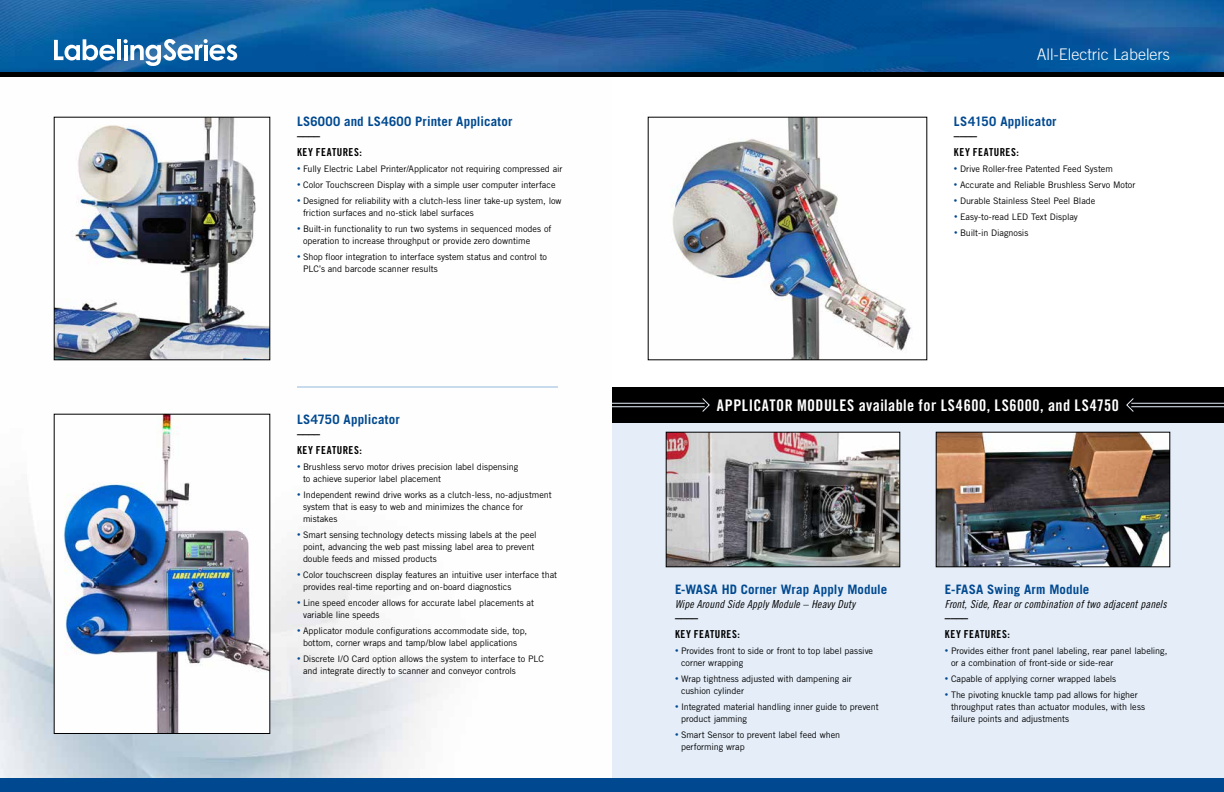
<style>
.page{position:relative;width:1224px;height:792px;background:#fff}
.page>*{position:absolute;margin:0;border:0;box-sizing:border-box;transform-origin:0 0}
.t1{font:16px "Trade Gothic LT Std Bd Cn 20";letter-spacing:.03em;color:#fff}
.t2{font:300 16px "Trade Gothic LT Std";color:#fff}
.t3{font:700 13px "Trade Gothic LT Std";letter-spacing:.01em;color:#004990}
.t4{font:700 12px "Trade Gothic LT Std";color:#000}
.t5{font:11px "Trade Gothic LT Std Cn 18 Obl";letter-spacing:.01em;color:#000}
.t6{font:11px "Trade Gothic LT Std Bd Cn 20";letter-spacing:.05em;color:#000}
.t7{font:9px/12px "Trade Gothic LT Std";letter-spacing:-.005em;color:#000}
.s1{font-size:7px;color:#004990}
</style>
<div class="page">
<img style="left:0;top:0;width:1224px;height:72px">
<svg style="left:54px;top:39px;width:61px;height:21px"></svg>
<hr style="left:117px;top:39px;width:4px;height:21px;background:#fff">
<svg style="left:124px;top:39px;width:113px;height:27px"></svg>
<img style="left:0;top:76px;width:612px;height:702px">
<div style="left:612px;top:387px;width:612px;height:391px;background:#e4edf8"></div>
<div style="left:612px;top:387px;width:612px;height:36px;background:#000"></div>
<div style="left:612px;top:778px;width:612px;height:14px;background:#004990"></div>
<img style="left:56px;top:119px;width:212px;height:239px">
<img style="left:668px;top:434px;width:230px;height:131px">
<div style="left:666px;top:432px;width:234px;height:135px;border:1px solid #000"></div>
<img style="left:938px;top:434px;width:230px;height:131px">
<div style="left:936px;top:432px;width:234px;height:135px;border:1px solid #000"></div>
<hr style="left:612px;top:72px;width:612px;height:4px;background:#000">
<hr style="left:0;top:72px;width:612px;height:4px;background:#000">
<div style="left:0;top:778px;width:612px;height:14px;background:#004990"></div>
<img style="left:56px;top:416px;width:212px;height:316px">
<hr style="left:297px;top:387px;width:261px;height:1px;background:#91b9dc">
<img style="left:672px;top:119px;width:240px;height:239px">
<svg style="left:1126px;top:398px;width:98px;height:14px"></svg>
<svg style="left:612px;top:398px;width:98px;height:14px"></svg>
<h2 class="t3" style="left:297px;top:114px;width:217px">LS6000 and LS4600 Printer Applicator</h2>
<h3 class="t4" style="left:297px;top:129px;width:25px">––––</h3>
<p class="t6" style="left:297px;top:146px;width:66px">KEY FEATURES:</p>
<p class="t7" style="left:297px;top:163px;width:267px"><span class="s1">•</span> Fully Electric Label Printer/Applicator not requiring compressed air</p>
<p class="t7" style="left:297px;top:179px;width:260px"><span class="s1">•</span> Color Touchscreen Display with a simple user computer interface</p>
<p class="t7" style="left:303px;top:195px;width:260px;text-indent:-6px"><span class="s1">•</span> Designed for reliability with a clutch-less liner take-up system, low friction surfaces and no-stick label surfaces</p>
<p class="t7" style="left:303px;top:223px;width:250px;text-indent:-6px"><span class="s1">•</span> Built-in functionality to run two systems in sequenced modes of operation to increase throughput or provide zero downtime</p>
<p class="t7" style="left:303px;top:251px;width:246px;text-indent:-6px"><span class="s1">•</span> Shop floor integration to interface system status and control to<br>PLC’s and barcode scanner results</p>
<h2 class="t3" style="left:297px;top:411px;width:104px">LS4750 Applicator</h2>
<h3 class="t4" style="left:297px;top:426px;width:25px">––––</h3>
<p class="t6" style="left:297px;top:443px;width:66px">KEY FEATURES:</p>
<p class="t7" style="left:303px;top:460px;width:217px;text-indent:-6px"><span class="s1">•</span> Brushless servo motor drives precision label dispensing to achieve superior label placement</p>
<p class="t7" style="left:303px;top:488px;width:250px;text-indent:-6px"><span class="s1">•</span> Independent rewind drive works as a clutch-less, no-adjustment system that is easy to web and minimizes the chance for mistakes</p>
<p class="t7" style="left:303px;top:528px;width:235px;text-indent:-6px"><span class="s1">•</span> Smart sensing technology detects missing labels at the peel point, advancing the web past missing label area to prevent double feeds and missed products</p>
<p class="t7" style="left:303px;top:568px;width:256px;text-indent:-6px"><span class="s1">•</span> Color touchscreen display features an intuitive user interface that provides real-time reporting and on-board diagnostics</p>
<p class="t7" style="left:303px;top:596px;width:233px;text-indent:-6px"><span class="s1">•</span> Line speed encoder allows for accurate label placements at variable line speeds</p>
<p class="t7" style="left:297px;top:624px;width:232px;text-align:center"><span class="s1">•</span> Applicator module configurations accommodate side, top, bottom, corner wraps and tamp/blow label applications</p>
<p class="t7" style="left:303px;top:652px;width:242px;text-indent:-6px"><span class="s1">•</span> Discrete I/O Card option allows the system to interface to PLC and integrate directly to scanner and conveyor controls</p>
<h1 class="t2" style="left:1037px;top:45px;width:135px">All-Electric Labelers</h1>
<h2 class="t3" style="left:954px;top:114px;width:104px">LS4150 Applicator</h2>
<h3 class="t4" style="left:954px;top:129px;width:25px">––––</h3>
<p class="t6" style="left:954px;top:146px;width:66px">KEY FEATURES:</p>
<p class="t7" style="left:954px;top:163px;width:160px"><span class="s1">•</span> Drive Roller-free Patented Feed System</p>
<p class="t7" style="left:954px;top:179px;width:183px"><span class="s1">•</span> Accurate and Reliable Brushless Servo Motor</p>
<p class="t7" style="left:954px;top:195px;width:143px"><span class="s1">•</span> Durable Stainless Steel Peel Blade</p>
<p class="t7" style="left:954px;top:211px;width:125px"><span class="s1">•</span> Easy-to-read LED Text Display</p>
<p class="t7" style="left:954px;top:227px;width:76px"><span class="s1">•</span> Built-in Diagnosis</p>
<h1 class="t1" style="left:717px;top:395px;width:404px">APPLICATOR MODULES available for LS4600, LS6000, and LS4750</h1>
<h2 class="t3" style="left:675px;top:582px;width:214px">E-WASA HD Corner Wrap Apply Module</h2>
<p class="t5" style="left:675px;top:598px;width:182px">Wipe Around Side Apply Module – Heavy Duty</p>
<h3 class="t4" style="left:675px;top:611px;width:25px">––––</h3>
<p class="t6" style="left:675px;top:628px;width:66px">KEY FEATURES:</p>
<p class="t7" style="left:681px;top:645px;width:194px;text-indent:-6px"><span class="s1">•</span> Provides front to side or front to top label passive corner wrapping</p>
<p class="t7" style="left:681px;top:673px;width:172px;text-indent:-6px"><span class="s1">•</span> Wrap tightness adjusted with dampening air cushion cylinder</p>
<p class="t7" style="left:681px;top:701px;width:199px;text-indent:-6px"><span class="s1">•</span> Integrated material handling inner guide to prevent product jamming</p>
<p class="t7" style="left:681px;top:729px;width:161px;text-indent:-6px"><span class="s1">•</span> Smart Sensor to prevent label feed when performing wrap</p>
<h2 class="t3" style="left:945px;top:582px;width:146px">E-FASA Swing Arm Module</h2>
<p class="t5" style="left:945px;top:598px;width:223px">Front, Side, Rear or combination of two adjacent panels</p>
<h3 class="t4" style="left:945px;top:611px;width:25px">––––</h3>
<p class="t6" style="left:945px;top:628px;width:66px">KEY FEATURES:</p>
<p class="t7" style="left:951px;top:645px;width:218px;text-indent:-6px"><span class="s1">•</span> Provides either front panel labeling, rear panel labeling, or a combination of front-side or side-rear</p>
<p class="t7" style="left:945px;top:673px;width:173px"><span class="s1">•</span> Capable of applying corner wrapped labels</p>
<p class="t7" style="left:951px;top:689px;width:196px;text-indent:-6px"><span class="s1">•</span> The pivoting knuckle tamp pad allows for higher throughput rates than actuator modules, with less failure points and adjustments</p>
</div>
